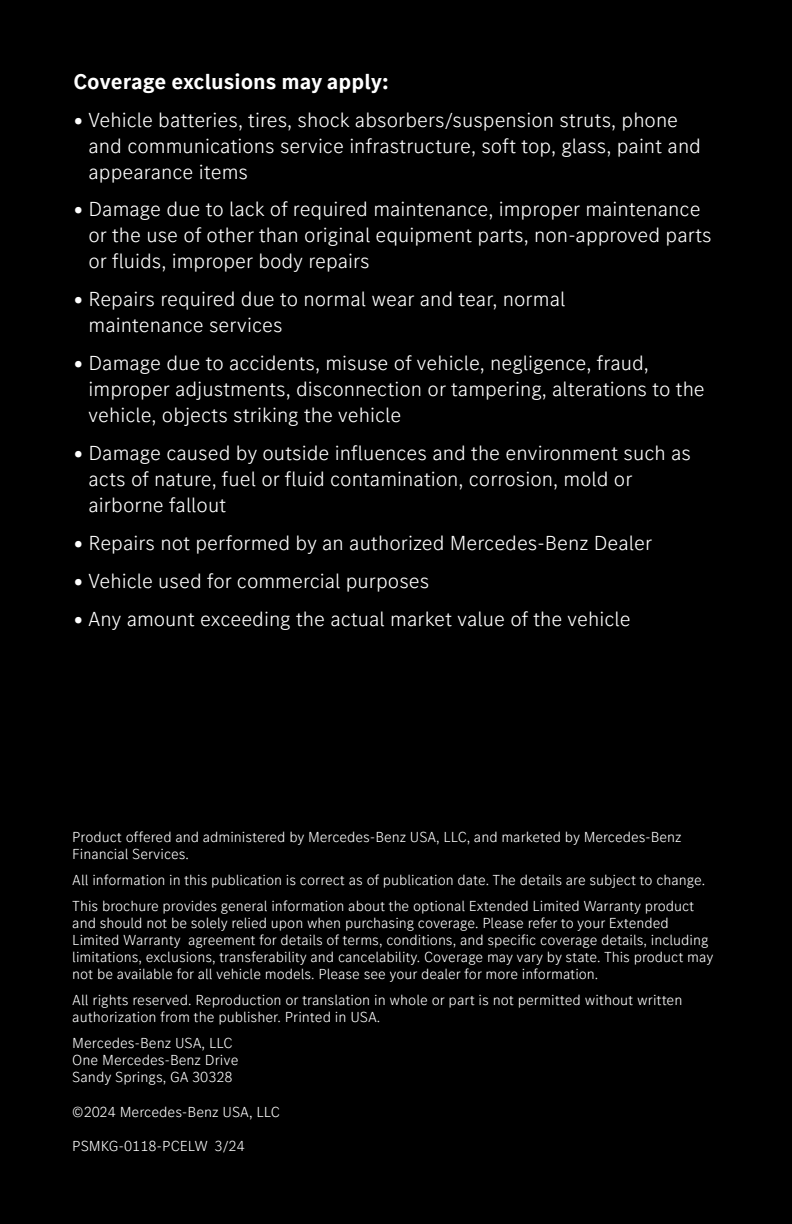
<style>
.page{position:relative;width:792px;height:1224px;background:#000}
.page>*{position:absolute;margin:0;border:0;box-sizing:border-box;transform-origin:0 0}
.t1{font:700 22px "MB Corpo S Text Office";color:#fff}
.t2{font:300 21px "MB Corpo S Text Office";color:#fff}
.t3{font:300 15px/17px "MB Corpo S Text Office";color:#fff}
.s1{color:#000}
</style>
<div class="page">
<h1 class="t1" style="left:73px;top:67px;width:317px">Coverage exclusions may apply:</h1>
<h2 class="t2" style="left:73px;top:106px;width:606px">• Vehicle batteries, tires, shock absorbers/suspension struts, phone</h2>
<h2 class="t2" style="left:73px;top:132px;width:629px"><span class="s1">•</span> and communications service infrastructure, soft top, glass, paint and</h2>
<h2 class="t2" style="left:73px;top:158px;width:176px"><span class="s1">•</span> appearance items</h2>
<h2 class="t2" style="left:73px;top:195px;width:629px">• Damage due to lack of required maintenance, improper maintenance</h2>
<h2 class="t2" style="left:73px;top:221px;width:640px"><span class="s1">•</span> or the use of other than original equipment parts, non-approved parts</h2>
<h2 class="t2" style="left:73px;top:247px;width:298px"><span class="s1">•</span> or fluids, improper body repairs</h2>
<h2 class="t2" style="left:73px;top:285px;width:494px">• Repairs required due to normal wear and tear, normal</h2>
<h2 class="t2" style="left:73px;top:311px;width:211px"><span class="s1">•</span> maintenance services</h2>
<h2 class="t2" style="left:73px;top:349px;width:577px">• Damage due to accidents, misuse of vehicle, negligence, fraud,</h2>
<h2 class="t2" style="left:73px;top:375px;width:633px"><span class="s1">•</span> improper adjustments, disconnection or tampering, alterations to the</h2>
<h2 class="t2" style="left:73px;top:401px;width:330px"><span class="s1">•</span> vehicle, objects striking the vehicle</h2>
<h2 class="t2" style="left:73px;top:439px;width:619px">• Damage caused by outside influences and the environment such as</h2>
<h2 class="t2" style="left:73px;top:465px;width:561px"><span class="s1">•</span> acts of nature, fuel or fluid contamination, corrosion, mold or</h2>
<h2 class="t2" style="left:73px;top:491px;width:155px"><span class="s1">•</span> airborne fallout</h2>
<h2 class="t2" style="left:73px;top:529px;width:581px">• Repairs not performed by an authorized Mercedes-Benz Dealer</h2>
<h2 class="t2" style="left:73px;top:567px;width:358px">• Vehicle used for commercial purposes</h2>
<h2 class="t2" style="left:73px;top:605px;width:559px">• Any amount exceeding the actual market value of the vehicle</h2>
<p class="t3" style="left:72px;top:828px;width:611px">Product offered and administered by Mercedes-Benz USA, LLC, and marketed by Mercedes-Benz<br>Financial Services.</p>
<p class="t3" style="left:72px;top:867px;width:634px;line-height:26px">All information in this publication is correct as of publication date. The details are subject to change.<br>This brochure provides general information about the optional Extended Limited Warranty product</p>
<p class="t3" style="left:72px;top:914px;width:643px">and should not be solely relied upon when purchasing coverage. Please refer to your Extended Limited Warranty agreement for details of terms, conditions, and specific coverage details, including limitations, exclusions, transferability and cancelability. Coverage may vary by state. This product may not be available for all vehicle models. Please see your dealer for more information.</p>
<p class="t3" style="left:72px;top:991px;width:612px">All rights reserved. Reproduction or translation in whole or part is not permitted without written authorization from the publisher. Printed in USA.</p>
<p class="t3" style="left:72px;top:1034px;width:168px">Mercedes-Benz USA, LLC<br>One Mercedes-Benz Drive<br>Sandy Springs, GA 30328</p>
<p class="t3" style="left:72px;top:1103px;width:209px">©2024 Mercedes-Benz USA, LLC</p>
<p class="t3" style="left:72px;top:1137px;width:174px">PSMKG-0118-PCELW 3/24</p>
</div>
